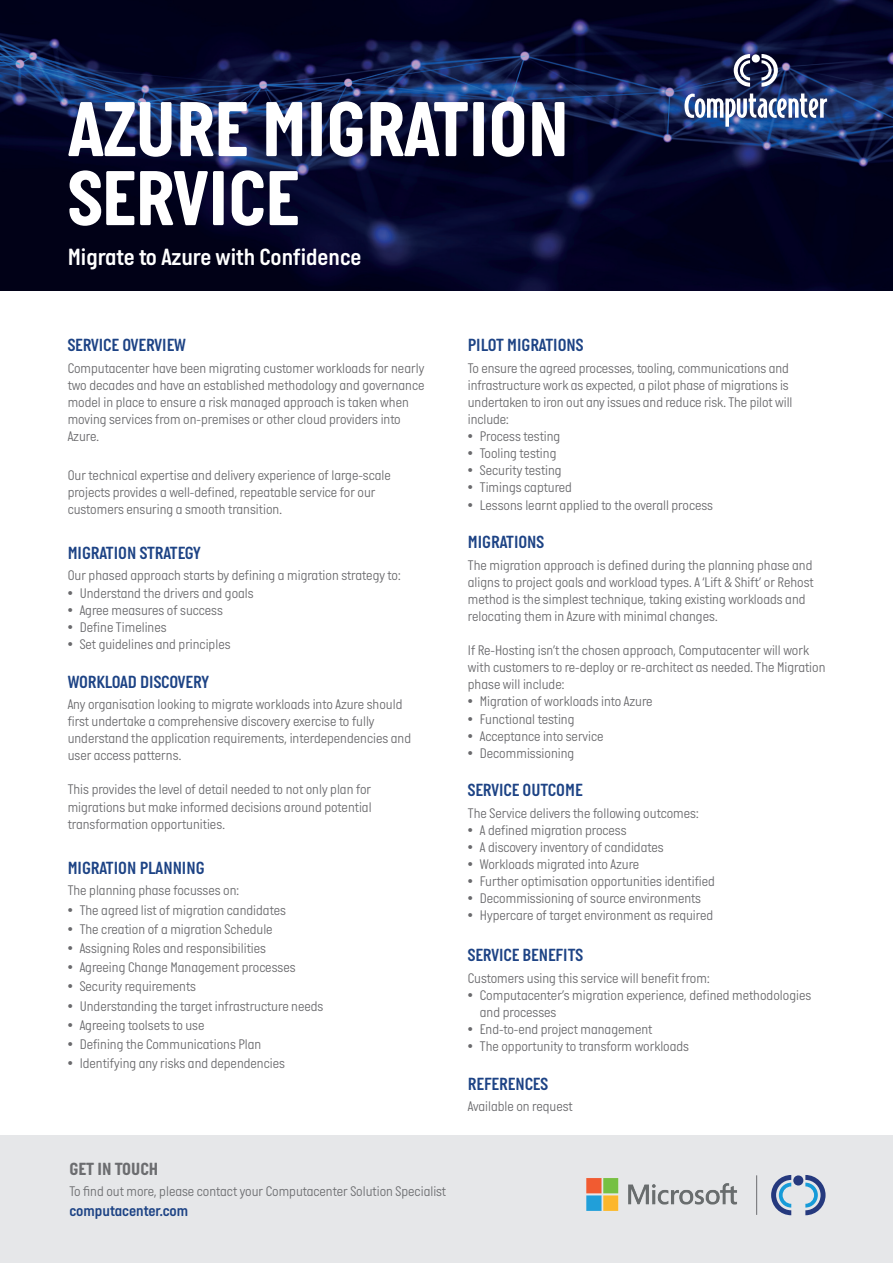
<style>
.page{position:relative;width:893px;height:1263px;background:#fff}
.page>*{position:absolute;margin:0;border:0;box-sizing:border-box;transform-origin:0 0}
.t1{font:700 79.5px/69px "Italian Plate No One";letter-spacing:-.005em;color:#fff}
.t2{font:24px "Italian Plate No One D Bd";color:#fff}
.t3{font:18px "Italian Plate No One D Bd";color:#1d4385}
.t4{font:700 18px "Italian Plate No One";color:#6c6d70}
.t5{font:15.75px "Italian Plate No One D Bd";color:#1d4385}
.t6{font:300 14.25px/17.1px "Italian Plate No One";color:#69696c}
.t7{font:300 14.25px "Italian Plate No One";color:#6c6d70}
</style>
<div class="page">
<img style="left:0;top:0;width:893px;height:290px">
<div style="left:0;top:1135px;width:893px;height:128px;background:#e6e7e9"></div>
<svg style="left:684px;top:94px;width:143px;height:33px"></svg>
<svg style="left:734px;top:54px;width:16px;height:33px"></svg>
<svg style="left:761px;top:54px;width:17px;height:33px"></svg>
<div style="left:752px;top:54px;width:8px;height:9px;background:#fff;border-radius:50%"></div>
<img style="left:586px;top:1178px;width:151px;height:33px">
<hr style="left:756px;top:1175px;width:1px;height:40px;background:#6c6d70">
<svg style="left:771px;top:1175px;width:20px;height:40px"></svg>
<svg style="left:805px;top:1175px;width:20px;height:40px"></svg>
<div style="left:793px;top:1175px;width:10px;height:10px;background:#25397e;border-radius:50%"></div>
<h1 class="t1" style="left:68px;top:94px;width:503px">AZURE MIGRATION<br>SERVICE</h1>
<h2 class="t2" style="left:68px;top:244px;width:295px">Migrate to Azure with Confidence</h2>
<p class="t3" style="left:68px;top:336px;width:120px">SERVICE OVERVIEW</p>
<p class="t6" style="left:68px;top:360px;width:358px">Computacenter have been migrating customer workloads for nearly two decades and have an established methodology and governance model in place to ensure a risk managed approach is taken when moving services from on-premises or other cloud providers into Azure.</p>
<p class="t6" style="left:68px;top:467px;width:325px">Our technical expertise and delivery experience of large-scale projects provides a well-defined, repeatable service for our customers ensuring a smooth transition.</p>
<p class="t3" style="left:68px;top:543px;width:135px">MIGRATION STRATEGY</p>
<p class="t6" style="left:68px;top:568px;width:334px">Our phased approach starts by defining a migration strategy to:</p>
<p class="t6" style="left:68px;top:585px;width:188px">• Understand the drivers and goals</p>
<p class="t6" style="left:68px;top:602px;width:157px">• Agree measures of success</p>
<p class="t6" style="left:68px;top:619px;width:100px">• Define Timelines</p>
<p class="t6" style="left:68px;top:636px;width:164px">• Set guidelines and principles</p>
<p class="t3" style="left:68px;top:672px;width:143px">WORKLOAD DISCOVERY</p>
<p class="t6" style="left:68px;top:696px;width:345px">Any organisation looking to migrate workloads into Azure should first undertake a comprehensive discovery exercise to fully understand the application requirements, interdependencies and user access patterns.</p>
<p class="t6" style="left:68px;top:782px;width:305px;text-align:justify">This provides the level of detail needed to not only plan for migrations but make informed decisions around potential transformation opportunities.</p>
<p class="t3" style="left:68px;top:858px;width:138px">MIGRATION PLANNING</p>
<p class="t6" style="left:68px;top:883px;width:173px">The planning phase focusses on:</p>
<p class="t6" style="left:68px;top:902px;width:220px">• The agreed list of migration candidates</p>
<p class="t6" style="left:68px;top:921px;width:206px">• The creation of a migration Schedule</p>
<p class="t6" style="left:68px;top:940px;width:200px">• Assigning Roles and responsibilities</p>
<p class="t6" style="left:68px;top:959px;width:229px">• Agreeing Change Management processes</p>
<p class="t6" style="left:68px;top:979px;width:130px">• Security requirements</p>
<p class="t6" style="left:68px;top:998px;width:257px">• Understanding the target infrastructure needs</p>
<p class="t6" style="left:68px;top:1017px;width:138px">• Agreeing toolsets to use</p>
<p class="t6" style="left:68px;top:1036px;width:195px">• Defining the Communications Plan</p>
<p class="t6" style="left:68px;top:1056px;width:219px">• Identifying any risks and dependencies</p>
<p class="t4" style="left:69px;top:1159px;width:90px">GET IN TOUCH</p>
<p class="t7" style="left:69px;top:1183px;width:378px">To find out more, please contact your Computacenter Solution Specialist</p>
<p class="t5" style="left:69px;top:1202px;width:120px">computacenter.com</p>
<p class="t3" style="left:468px;top:336px;width:117px">PILOT MIGRATIONS</p>
<p class="t6" style="left:468px;top:360px;width:326px">To ensure the agreed processes, tooling, communications and infrastructure work as expected, a pilot phase of migrations is undertaken to iron out any issues and reduce risk. The pilot will include:</p>
<p class="t6" style="left:468px;top:428px;width:94px">• Process testing</p>
<p class="t6" style="left:468px;top:445px;width:90px">• Tooling testing</p>
<p class="t6" style="left:468px;top:463px;width:95px">• Security testing</p>
<p class="t6" style="left:468px;top:480px;width:106px">• Timings captured</p>
<p class="t6" style="left:468px;top:497px;width:247px">• Lessons learnt applied to the overall process</p>
<p class="t3" style="left:468px;top:532px;width:78px">MIGRATIONS</p>
<p class="t6" style="left:468px;top:557px;width:347px">The migration approach is defined during the planning phase and aligns to project goals and workload types. A ‘Lift &amp; Shift’ or Rehost method is the simplest technique, taking existing workloads and relocating them in Azure with minimal changes.</p>
<p class="t6" style="left:468px;top:642px;width:359px">If Re-Hosting isn’t the chosen approach, Computacenter will work with customers to re-deploy or re-architect as needed. The Migration phase will include:</p>
<p class="t6" style="left:468px;top:694px;width:186px">• Migration of workloads into Azure</p>
<p class="t6" style="left:468px;top:711px;width:108px">• Functional testing</p>
<p class="t6" style="left:468px;top:728px;width:137px">• Acceptance into service</p>
<p class="t6" style="left:468px;top:745px;width:108px">• Decommissioning</p>
<p class="t3" style="left:468px;top:781px;width:116px">SERVICE OUTCOME</p>
<p class="t6" style="left:468px;top:805px;width:232px">The Service delivers the following outcomes:</p>
<p class="t6" style="left:468px;top:822px;width:160px">• A defined migration process</p>
<p class="t6" style="left:468px;top:839px;width:197px">• A discovery inventory of candidates</p>
<p class="t6" style="left:468px;top:856px;width:173px">• Workloads migrated into Azure</p>
<p class="t6" style="left:468px;top:873px;width:249px">• Further optimisation opportunities identified</p>
<p class="t6" style="left:468px;top:890px;width:235px">• Decommissioning of source environments</p>
<p class="t6" style="left:468px;top:908px;width:247px">• Hypercare of target environment as required</p>
<p class="t3" style="left:468px;top:945px;width:117px">SERVICE BENEFITS</p>
<p class="t6" style="left:468px;top:970px;width:243px">Customers using this service will benefit from:</p>
<p class="t6" style="left:480px;top:987px;width:333px;text-indent:-12px">• Computacenter’s migration experience, defined methodologies and processes</p>
<p class="t6" style="left:468px;top:1021px;width:186px">• End-to-end project management</p>
<p class="t6" style="left:468px;top:1038px;width:223px">• The opportunity to transform workloads</p>
<p class="t3" style="left:468px;top:1074px;width:82px">REFERENCES</p>
<p class="t6" style="left:468px;top:1098px;width:106px">Available on request</p>
</div>
